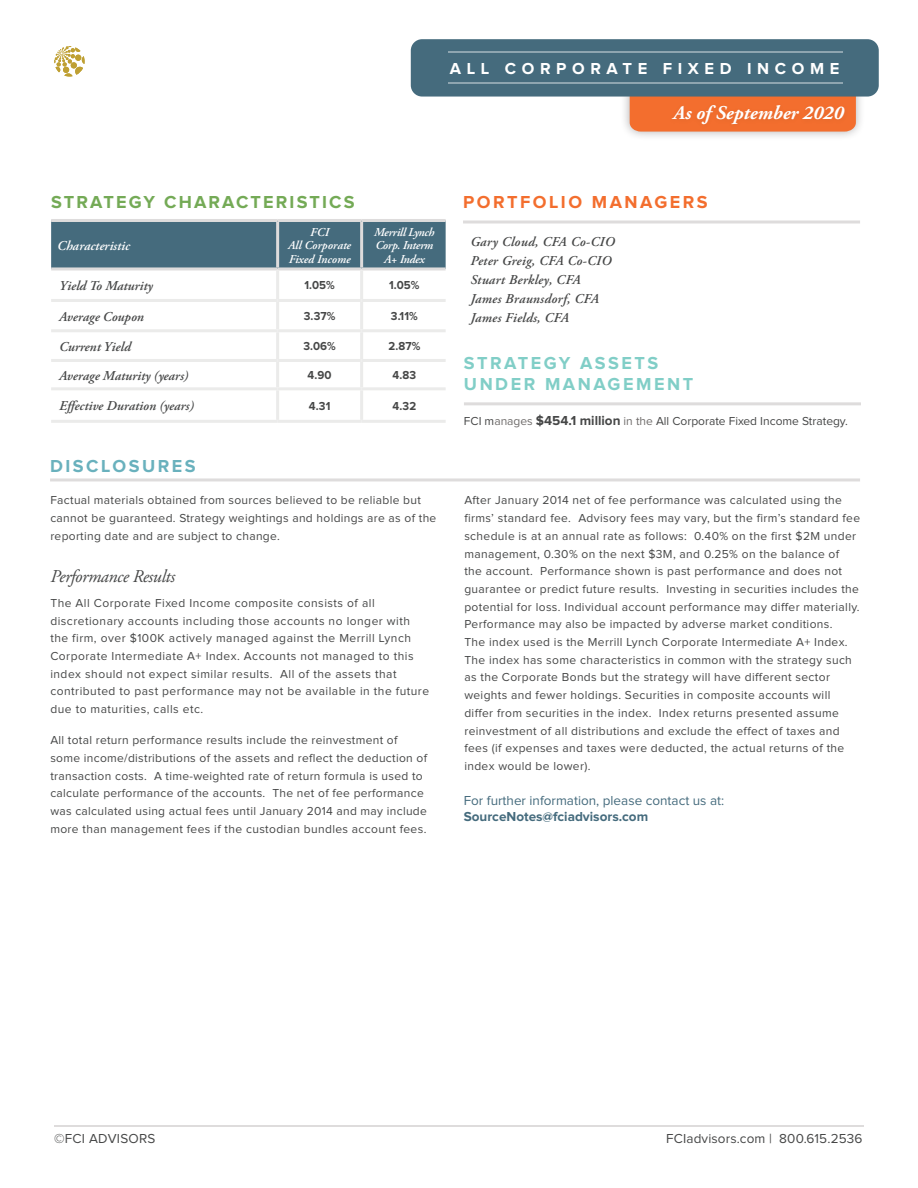
<style>
.page{position:relative;width:918px;height:1188px;background:#fff}
.page>*{position:absolute;margin:0;border:0;box-sizing:border-box;transform-origin:0 0}
.t1{font:italic 700 19.5px "Adobe Garamond Pro";color:#fff}
.t2{font:700 18px/21.6px "Proxima Nova";letter-spacing:.14em;color:#81cec7}
.t3{font:700 18px "Proxima Nova";letter-spacing:.12em;color:#74aa56}
.t4{font:italic 18px "Adobe Garamond Pro";letter-spacing:-.02em;color:#464747}
.t5{font:700 18px "Proxima Nova";letter-spacing:.14em;color:#f36e2e}
.t6{font:700 18px "Proxima Nova";letter-spacing:.14em;color:#69b1bd}
.t7{font:700 16.5px "Proxima Nova";letter-spacing:.34em;color:#fff}
.t8{font:italic 600 13.5px "Adobe Garamond Pro";letter-spacing:.02em;color:#464747}
.t9{font:italic 600 13.5px "Adobe Garamond Pro";color:#464747}
.t10{font:13.5px "Proxima Nova";letter-spacing:.01em;color:#464747}
.t11{font:13.5px "Proxima Nova";color:#456b7d}
.t12{font:700 13.5px "Proxima Nova";color:#456b7d}
.t13{font:italic 600 13.5px "Adobe Garamond Pro";color:#fff}
.t14{font:12px/17.7px "Proxima Nova";letter-spacing:.03em;color:#464747}
.t15{font:12px "Proxima Nova";color:#464747}
.t16{font:700 12px "Proxima Nova";letter-spacing:.01em;color:#464747;scale:.95 1}
.t17{font:italic 600 12px/13.5px "Adobe Garamond Pro";letter-spacing:-.02em;color:#fff}
.t18{font:italic 600 12px/13.5px "Adobe Garamond Pro";color:#fff;text-align:center}
.s1{color:#6f6c6b}
.s2{font-weight:700;font-size:13.5px}
</style>
<div class="page">
<div style="left:620px;top:62px;width:245px;height:80px;background:#231f20;opacity:.35"></div>
<svg style="left:630px;top:97px;width:226px;height:35px;background:#f17337"></svg>
<div style="left:667px;top:102px;width:182px;height:29px;background:#f16d2d"></div>
<svg style="left:54px;top:46px;width:31px;height:30px"></svg>
<hr style="left:54px;top:1125px;width:810px;height:2px;background:#dedcdc">
<hr style="left:463px;top:220px;width:397px;height:3px;background:#dedcdc">
<div style="left:51px;top:222px;width:395px;height:49px;background:#456b7d"></div>
<hr style="left:51px;top:219px;width:227px;height:3px;background:#dedcdc">
<hr style="left:278px;top:219px;width:84px;height:3px;background:#dedcdc">
<hr style="left:362px;top:219px;width:84px;height:3px;background:#dedcdc">
<hr style="left:51px;top:267px;width:227px;height:3px;background:#dedcdc">
<hr style="left:278px;top:267px;width:84px;height:3px;background:#dedcdc">
<hr style="left:362px;top:267px;width:84px;height:3px;background:#dedcdc">
<hr style="left:276px;top:222px;width:3px;height:45px;background:#dedcdc">
<hr style="left:360px;top:222px;width:3px;height:45px;background:#dedcdc">
<hr style="left:276px;top:270px;width:3px;height:29px;background:#ebebea">
<hr style="left:360px;top:270px;width:3px;height:29px;background:#ebebea">
<hr style="left:51px;top:299px;width:227px;height:3px;background:#ebebea">
<hr style="left:278px;top:299px;width:84px;height:3px;background:#ebebea">
<hr style="left:276px;top:302px;width:3px;height:27px;background:#ebebea">
<hr style="left:362px;top:299px;width:84px;height:3px;background:#ebebea">
<hr style="left:360px;top:302px;width:3px;height:27px;background:#ebebea">
<hr style="left:51px;top:329px;width:227px;height:3px;background:#ebebea">
<hr style="left:278px;top:329px;width:84px;height:3px;background:#ebebea">
<hr style="left:276px;top:332px;width:3px;height:27px;background:#ebebea">
<hr style="left:362px;top:329px;width:84px;height:3px;background:#ebebea">
<hr style="left:360px;top:332px;width:3px;height:27px;background:#ebebea">
<hr style="left:51px;top:359px;width:227px;height:3px;background:#ebebea">
<hr style="left:278px;top:359px;width:84px;height:3px;background:#ebebea">
<hr style="left:276px;top:362px;width:3px;height:25px;background:#ebebea">
<hr style="left:362px;top:359px;width:84px;height:3px;background:#ebebea">
<hr style="left:360px;top:362px;width:3px;height:25px;background:#ebebea">
<hr style="left:51px;top:387px;width:227px;height:3px;background:#ebebea">
<hr style="left:278px;top:387px;width:84px;height:3px;background:#ebebea">
<hr style="left:276px;top:390px;width:3px;height:30px;background:#ebebea">
<hr style="left:362px;top:387px;width:84px;height:3px;background:#ebebea">
<hr style="left:360px;top:390px;width:3px;height:30px;background:#ebebea">
<hr style="left:51px;top:420px;width:227px;height:3px;background:#ebebea">
<hr style="left:278px;top:420px;width:84px;height:3px;background:#ebebea">
<hr style="left:362px;top:420px;width:84px;height:3px;background:#ebebea">
<hr style="left:464px;top:402px;width:397px;height:3px;background:#dedcdc">
<hr style="left:50px;top:478px;width:810px;height:3px;background:#dedcdc">
<div style="left:411px;top:39px;width:468px;height:58px;background:#456b7d;border-radius:11px"></div>
<hr style="left:448px;top:82px;width:394px;height:2px;background:#fff">
<hr style="left:448px;top:51px;width:394px;height:2px;background:#fff">
<h3 class="t7" style="left:450px;top:61px;width:391px">ALL CORPORATE FIXED INCOME</h3>
<h1 class="t1" style="left:673px;top:102px;width:172px">As of September 2020</h1>
<p class="t3" style="left:51px;top:194px;width:305px">STRATEGY CHARACTERISTICS</p>
<p class="t13" style="left:57px;top:238px;width:74px">Characteristic</p>
<p class="t18" style="left:288px;top:226px;width:64px">FCI<br>All Corporate<br>Fixed Income</p>
<p class="t17" style="left:374px;top:226px;width:62px">Merrill Lynch<br>Corp. Interm</p>
<p class="t17" style="left:384px;top:253px;width:42px">A+ Index</p>
<p class="t9" style="left:59px;top:278px;width:95px">Yield To Maturity</p>
<p class="t16" style="left:304px;top:280px;width:34px">1.05%</p>
<p class="t16" style="left:389px;top:280px;width:34px">1.05%</p>
<p class="t9" style="left:59px;top:308px;width:86px">Average Coupon</p>
<p class="t16" style="left:304px;top:311px;width:35px">3.37%</p>
<p class="t16" style="left:391px;top:311px;width:30px">3.11%</p>
<p class="t9" style="left:59px;top:338px;width:73px">Current Yield</p>
<p class="t16" style="left:303px;top:341px;width:36px">3.06%</p>
<p class="t16" style="left:388px;top:341px;width:35px">2.87%</p>
<p class="t9" style="left:59px;top:367px;width:131px">Average Maturity (years)</p>
<p class="t16" style="left:308px;top:370px;width:27px">4.90</p>
<p class="t16" style="left:393px;top:370px;width:26px">4.83</p>
<p class="t9" style="left:59px;top:398px;width:136px">Effective Duration (years)</p>
<p class="t16" style="left:309px;top:400px;width:24px">4.31</p>
<p class="t16" style="left:393px;top:400px;width:26px">4.32</p>
<p class="t6" style="left:50px;top:458px;width:147px">DISCLOSURES</p>
<p class="t14" style="left:50px;top:492px;width:387px">Factual materials obtained from sources believed to be reliable but cannot be guaranteed. Strategy weightings and holdings are as of the reporting date and are subject to change.</p>
<p class="t4" style="left:50px;top:566px;width:126px">Performance Results</p>
<p class="t14" style="left:50px;top:595px;width:380px">The All Corporate Fixed Income composite consists of all discretionary accounts including those accounts no longer with the firm, over $100K actively managed against the Merrill Lynch Corporate Intermediate A+ Index. Accounts not managed to this index should not expect similar results. All of the assets that contributed to past performance may not be available in the future due to maturities, calls etc.</p>
<p class="t14" style="left:50px;top:732px;width:378px">All total return performance results include the reinvestment of some income/distributions of the assets and reflect the deduction of transaction costs. A time-weighted rate of return formula is used to calculate performance of the accounts. The net of fee performance was calculated using actual fees until January 2014 and may include more than management fees if the custodian bundles account fees.</p>
<p class="t5" style="left:463px;top:194px;width:246px">PORTFOLIO MANAGERS</p>
<p class="t8" style="left:471px;top:234px;width:146px">Gary Cloud, CFA Co-CIO</p>
<p class="t8" style="left:471px;top:253px;width:142px">Peter Greig, CFA Co-CIO</p>
<p class="t8" style="left:471px;top:272px;width:112px">Stuart Berkley, CFA</p>
<p class="t8" style="left:471px;top:291px;width:130px">James Braunsdorf, CFA</p>
<p class="t8" style="left:471px;top:310px;width:100px">James Fields, CFA</p>
<p class="t2" style="left:464px;top:353px;width:231px">STRATEGY ASSETS<br>UNDER MANAGEMENT</p>
<p class="t15" style="left:464px;top:415px;width:386px">FCI m<span class="s1">anages</span> <span class="s2">$454.1 million</span> <span class="s1">in the</span> All Corporate Fixed Income Strategy.</p>
<p class="t14" style="left:464px;top:492px;width:397px">After January 2014 net of fee performance was calculated using the firms’ standard fee. Advisory fees may vary, but the firm’s standard fee schedule is at an annual rate as follows: 0.40% on the first $2M under management, 0.30% on the next $3M, and 0.25% on the balance of<br>the account. Performance shown is past performance and does not guarantee or predict future results. Investing in securities includes the potential for loss. Individual account performance may differ materially.<br>Performance may also be impacted by adverse market conditions.<br>The index used is the Merrill Lynch Corporate Intermediate A+ Index.<br>The index has some characteristics in common with the strategy such as the Corporate Bonds but the strategy will have different sector weights and fewer holdings. Securities in composite accounts will differ from securities in the index. Index returns presented assume reinvestment of all distributions and exclude the effect of taxes and fees (if expenses and taxes were deducted, the actual returns of the index would be lower).</p>
<p class="t11" style="left:464px;top:794px;width:262px">For further information, please contact us at:</p>
<p class="t12" style="left:464px;top:810px;width:186px">SourceNotes@fciadvisors.com</p>
<p class="t10" style="left:54px;top:1132px;width:103px">©FCI ADVISORS</p>
<p class="t10" style="left:666px;top:1132px;width:198px">FCIadvisors.com | 800.615.2536</p>
</div>
